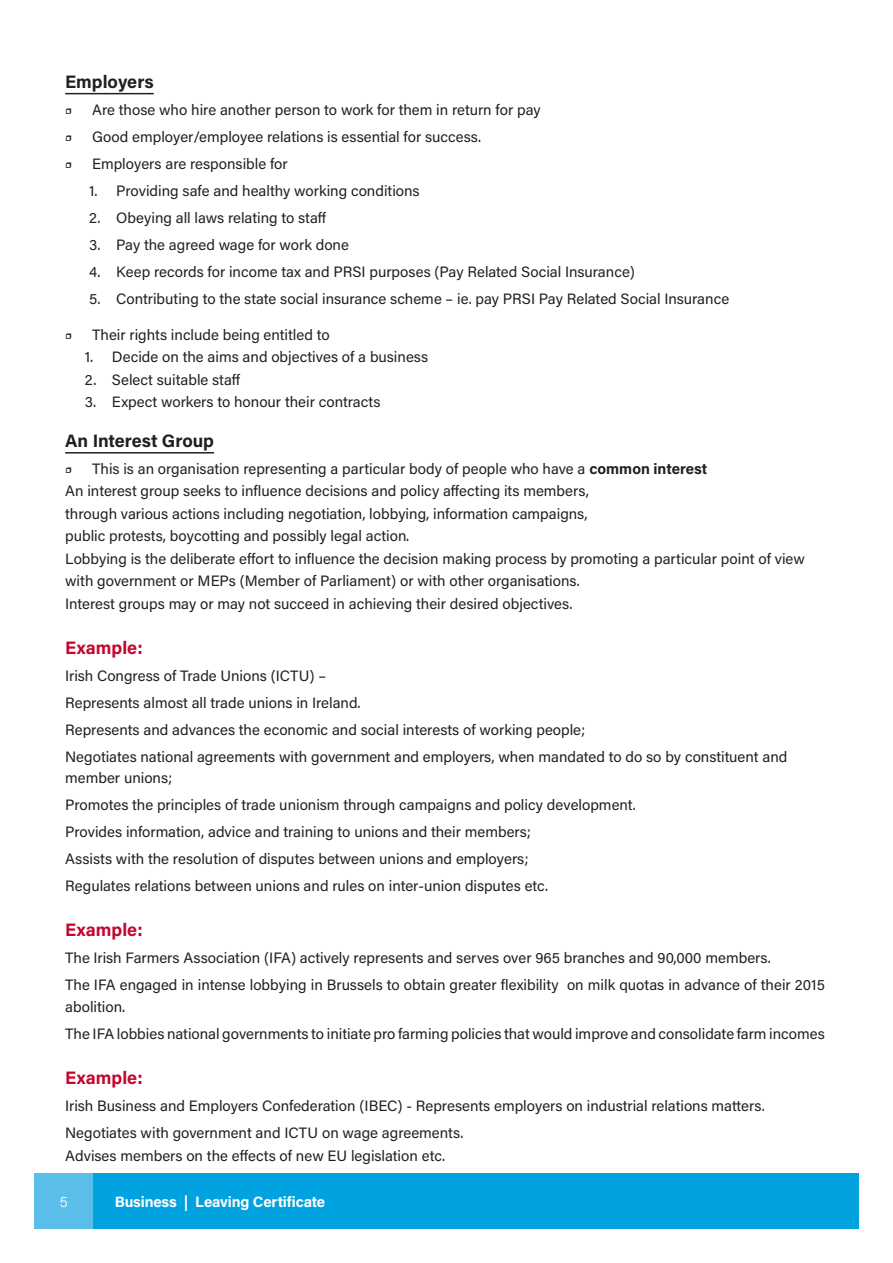
<style>
.page{position:relative;width:893px;height:1263px;background:#fff}
.page>*{position:absolute;margin:0;border:0;box-sizing:border-box;transform-origin:0 0}
.Headling_underline{font:700 18px "Acumin Pro";color:#231f20}
.t1{font:700 18px "Acumin Pro";color:#c4062f}
.t2{font:15px/22.5px "Acumin Pro";color:#231f20}
.t3{font:700 15px "Acumin Pro";letter-spacing:-.01em;color:#fff}
.t4{font:300 15px "Acumin Pro";color:#fff}
.s1{font-weight:700}
</style>
<div class="page">
<div style="left:34px;top:1174px;width:67px;height:55px;background:#5abdea"></div>
<div style="left:94px;top:1174px;width:765px;height:55px;background:#00a2df"></div>
<hr style="left:65px;top:93px;width:89px;height:1px;background:#231f20">
<hr style="left:65px;top:452px;width:149px;height:1px;background:#231f20">
<p class="Headling_underline" style="left:65px;top:69px;width:90px">Employers</p>
<p class="t2" style="left:65px;top:98px;width:9px">❒</p>
<p class="t2" style="left:92px;top:98px;width:450px">Are those who hire another person to work for them in return for pay</p>
<p class="t2" style="left:65px;top:125px;width:9px">❒</p>
<p class="t2" style="left:92px;top:125px;width:391px">Good employer/employee relations is essential for success.</p>
<p class="t2" style="left:65px;top:152px;width:9px">❒</p>
<p class="t2" style="left:92px;top:152px;width:197px">Employers are responsible for</p>
<p class="t2" style="left:89px;top:179px;width:332px">1. Providing safe and healthy working conditions</p>
<p class="t2" style="left:89px;top:206px;width:239px">2. Obeying all laws relating to staff</p>
<p class="t2" style="left:89px;top:233px;width:261px">3. Pay the agreed wage for work done</p>
<p class="t2" style="left:89px;top:260px;width:547px">4. Keep records for income tax and PRSI purposes (Pay Related Social Insurance)</p>
<p class="t2" style="left:89px;top:287px;width:641px">5. Contributing to the state social insurance scheme – ie. pay PRSI Pay Related Social Insurance</p>
<p class="t2" style="left:65px;top:323px;width:9px">❒</p>
<p class="t2" style="left:92px;top:323px;width:239px">Their rights include being entitled to</p>
<p class="t2" style="left:85px;top:345px;width:345px">1. Decide on the aims and objectives of a business</p>
<p class="t2" style="left:85px;top:368px;width:157px">2. Select suitable staff</p>
<p class="t2" style="left:85px;top:390px;width:297px">3. Expect workers to honour their contracts</p>
<p class="Headling_underline" style="left:65px;top:428px;width:150px">An Interest Group</p>
<p class="t2" style="left:65px;top:457px;width:9px">❒</p>
<p class="t2" style="left:92px;top:457px;width:617px">This is an organisation representing a particular body of people who have a <span class="s1">common interest</span></p>
<p class="t2" style="left:65px;top:479px;width:525px">An interest group seeks to influence decisions and policy affecting its members,</p>
<p class="t2" style="left:65px;top:502px;width:524px">through various actions including negotiation, lobbying, information campaigns,</p>
<p class="t2" style="left:65px;top:524px;width:346px">public protests, boycotting and possibly legal action.</p>
<p class="t2" style="left:65px;top:547px;width:741px">Lobbying is the deliberate effort to influence the decision making process by promoting a particular point of view with government or MEPs (Member of Parliament) or with other organisations.</p>
<p class="t2" style="left:65px;top:592px;width:509px">Interest groups may or may not succeed in achieving their desired objectives.</p>
<p class="t1" style="left:65px;top:635px;width:79px">Example:</p>
<p class="t2" style="left:65px;top:664px;width:263px">Irish Congress of Trade Unions (ICTU) –</p>
<p class="t2" style="left:65px;top:691px;width:297px">Represents almost all trade unions in Ireland.</p>
<p class="t2" style="left:65px;top:718px;width:521px">Represents and advances the economic and social interests of working people;</p>
<p class="t2" style="left:65px;top:745px;width:724px;line-height:21px">Negotiates national agreements with government and employers, when mandated to do so by constituent and member unions;</p>
<p class="t2" style="left:65px;top:793px;width:572px">Promotes the principles of trade unionism through campaigns and policy development.</p>
<p class="t2" style="left:65px;top:820px;width:467px">Provides information, advice and training to unions and their members;</p>
<p class="t2" style="left:65px;top:847px;width:465px">Assists with the resolution of disputes between unions and employers;</p>
<p class="t2" style="left:65px;top:874px;width:484px">Regulates relations between unions and rules on inter-union disputes etc.</p>
<p class="t1" style="left:65px;top:917px;width:79px">Example:</p>
<p class="t2" style="left:65px;top:946px;width:707px">The Irish Farmers Association (IFA) actively represents and serves over 965 branches and 90,000 members.</p>
<p class="t2" style="left:65px;top:973px;width:761px">The IFA engaged in intense lobbying in Brussels to obtain greater flexibility on milk quotas in advance of their 2015 abolition.</p>
<p class="t2" style="left:65px;top:1022px;width:761px">The IFA lobbies national governments to initiate pro farming policies that would improve and consolidate farm incomes</p>
<p class="t1" style="left:65px;top:1065px;width:79px">Example:</p>
<p class="t2" style="left:65px;top:1094px;width:701px">Irish Business and Employers Confederation (IBEC) - Represents employers on industrial relations matters.</p>
<p class="t2" style="left:65px;top:1121px;width:400px">Negotiates with government and ICTU on wage agreements.</p>
<p class="t2" style="left:65px;top:1144px;width:381px">Advises members on the effects of new EU legislation etc.</p>
<p class="t4" style="left:60px;top:1192px;width:10px">5</p>
<p class="t3" style="left:115px;top:1191px;width:212px">Business | Leaving Certificate</p>
</div>
